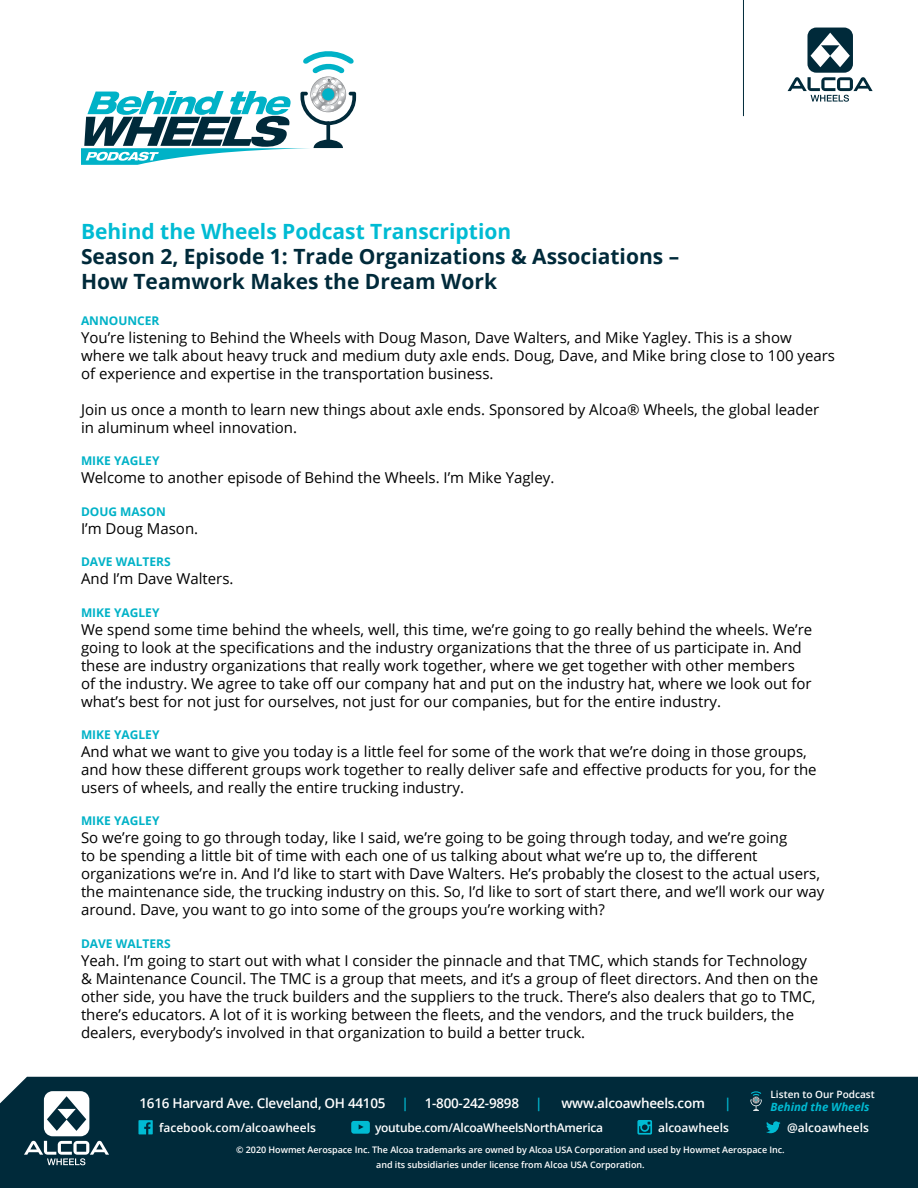
<style>
.page{position:relative;width:918px;height:1188px;background:#fff}
.page>*{position:absolute;margin:0;border:0;box-sizing:border-box;transform-origin:0 0}
.t1{font:700 21px/25.2px "Open Sans";color:#002a3a}
.t2{font:700 21px "Open Sans";color:#00bbd3}
.t3{font:15px/18px "Open Sans";color:#000}
.t4{font:600 13.5px "Open Sans";letter-spacing:-.02em;color:#fff}
.t5{font:600 13.5px "Open Sans";color:#00bbd3}
.t6{font:700 12px "Open Sans";color:#00b2c7}
.t7{font:600 12px "Open Sans";color:#fff}
.t8{font:600 12px "Open Sans";letter-spacing:-.02em;color:#fff}
.t9{font:italic 700 11.4px "Open Sans";color:#00bbd3}
.t10{font:600 10.05px "Open Sans";color:#fff}
.t11{font:600 9px/15px "Open Sans";letter-spacing:-.005em;color:#fff;text-align:center}
.s1{color:#00bbd3}
</style>
<div class="page">
<hr style="left:743px;top:0;width:1px;height:116px;background:#002a3a">
<svg style="left:788px;top:28px;width:85px;height:74px"></svg>
<div style="left:0;top:1077px;width:918px;height:111px;background:#002a3a"></div>
<svg style="left:351px;top:1121px;width:19px;height:13px"></svg>
<svg style="left:138px;top:1120px;width:15px;height:14px"></svg>
<svg style="left:766px;top:1121px;width:15px;height:12px"></svg>
<svg style="left:637px;top:1120px;width:15px;height:15px"></svg>
<svg style="left:24px;top:1091px;width:85px;height:74px"></svg>
<svg style="left:750px;top:1091px;width:12px;height:20px"></svg>
<svg style="left:81px;top:51px;width:275px;height:114px"></svg>
<h1 class="t2" style="left:81px;top:216px;width:432px">Behind the Wheels Podcast Transcription</h1>
<h1 class="t1" style="left:81px;top:243px;width:600px">Season 2, Episode 1: Trade Organizations &amp; Associations –<br>How Teamwork Makes the Dream Work</h1>
<p class="t6" style="left:81px;top:312px;width:80px">ANNOUNCER</p>
<p class="t3" style="left:81px;top:328px;width:756px">You’re listening to Behind the Wheels with Doug Mason, Dave Walters, and Mike Yagley. This is a show where we talk about heavy truck and medium duty axle ends. Doug, Dave, and Mike bring close to 100 years of experience and expertise in the transportation business.</p>
<p class="t3" style="left:81px;top:400px;width:740px">Join us once a month to learn new things about axle ends. Sponsored by Alcoa® Wheels, the global leader in aluminum wheel innovation.</p>
<p class="t6" style="left:81px;top:453px;width:80px">MIKE YAGLEY</p>
<p class="t3" style="left:81px;top:469px;width:475px">Welcome to another episode of Behind the Wheels. I’m Mike Yagley.</p>
<p class="t6" style="left:81px;top:503px;width:86px">DOUG MASON</p>
<p class="t3" style="left:81px;top:519px;width:119px">I’m Doug Mason.</p>
<p class="t6" style="left:81px;top:553px;width:91px">DAVE WALTERS</p>
<p class="t3" style="left:81px;top:569px;width:154px">And I’m Dave Walters.</p>
<p class="t6" style="left:81px;top:604px;width:80px">MIKE YAGLEY</p>
<p class="t3" style="left:81px;top:620px;width:733px">We spend some time behind the wheels, well, this time, we’re going to go really behind the wheels. We’re going to look at the specifications and the industry organizations that the three of us participate in. And these are industry organizations that really work together, where we get together with other members of the industry. We agree to take off our company hat and put on the industry hat, where we look out for what’s best for not just for ourselves, not just for our companies, but for the entire industry.</p>
<p class="t6" style="left:81px;top:726px;width:80px">MIKE YAGLEY</p>
<p class="t3" style="left:81px;top:742px;width:737px">And what we want to give you today is a little feel for some of the work that we’re doing in those groups, and how these different groups work together to really deliver safe and effective products for you, for the users of wheels, and really the entire trucking industry.</p>
<p class="t6" style="left:81px;top:813px;width:80px">MIKE YAGLEY</p>
<p class="t3" style="left:81px;top:829px;width:745px">So we’re going to go through today, like I said, we’re going to be going through today, and we’re going<br>to be spending a little bit of time with each one of us talking about what we’re up to, the different organizations we’re in. And I’d like to start with Dave Walters. He’s probably the closest to the actual users, the maintenance side, the trucking industry on this. So, I’d like to sort of start there, and we’ll work our way around. Dave, you want to go into some of the groups you’re working with?</p>
<p class="t6" style="left:81px;top:935px;width:91px">DAVE WALTERS</p>
<p class="t3" style="left:81px;top:951px;width:739px">Yeah. I’m going to start out with what I consider the pinnacle and that TMC, which stands for Technology &amp; Maintenance Council. The TMC is a group that meets, and it’s a group of fleet directors. And then on the other side, you have the truck builders and the suppliers to the truck. There’s also dealers that go to TMC, there’s educators. A lot of it is working between the fleets, and the vendors, and the truck builders, the dealers, everybody’s involved in that organization to build a better truck.</p>
<p class="t10" style="left:771px;top:1087px;width:106px">Listen to Our Podcast</p>
<p class="t9" style="left:771px;top:1099px;width:101px">Behind the Wheels</p>
<p class="t4" style="left:140px;top:1094px;width:404px">1616 Harvard Ave. Cleveland, OH 44105 <span class="s1">|</span> 1-800-242-9898 <span class="s1">|</span></p>
<p class="t4" style="left:562px;top:1094px;width:145px">www.alcoawheels.com</p>
<p class="t5" style="left:724px;top:1094px;width:9px">|</p>
<p class="t11" style="left:236px;top:1142px;width:550px">© 2020 Howmet Aerospace Inc. The Alcoa trademarks are owned by Alcoa USA Corporation and used by Howmet Aerospace Inc. and its subsidiaries under license from Alcoa USA Corporation.</p>
<p class="t7" style="left:159px;top:1119px;width:158px">facebook.com/alcoawheels</p>
<p class="t8" style="left:375px;top:1119px;width:230px">youtube.com/AlcoaWheelsNorthAmerica</p>
<p class="t7" style="left:658px;top:1119px;width:72px">alcoawheels</p>
<p class="t7" style="left:787px;top:1119px;width:83px">@alcoawheels</p>
</div>
